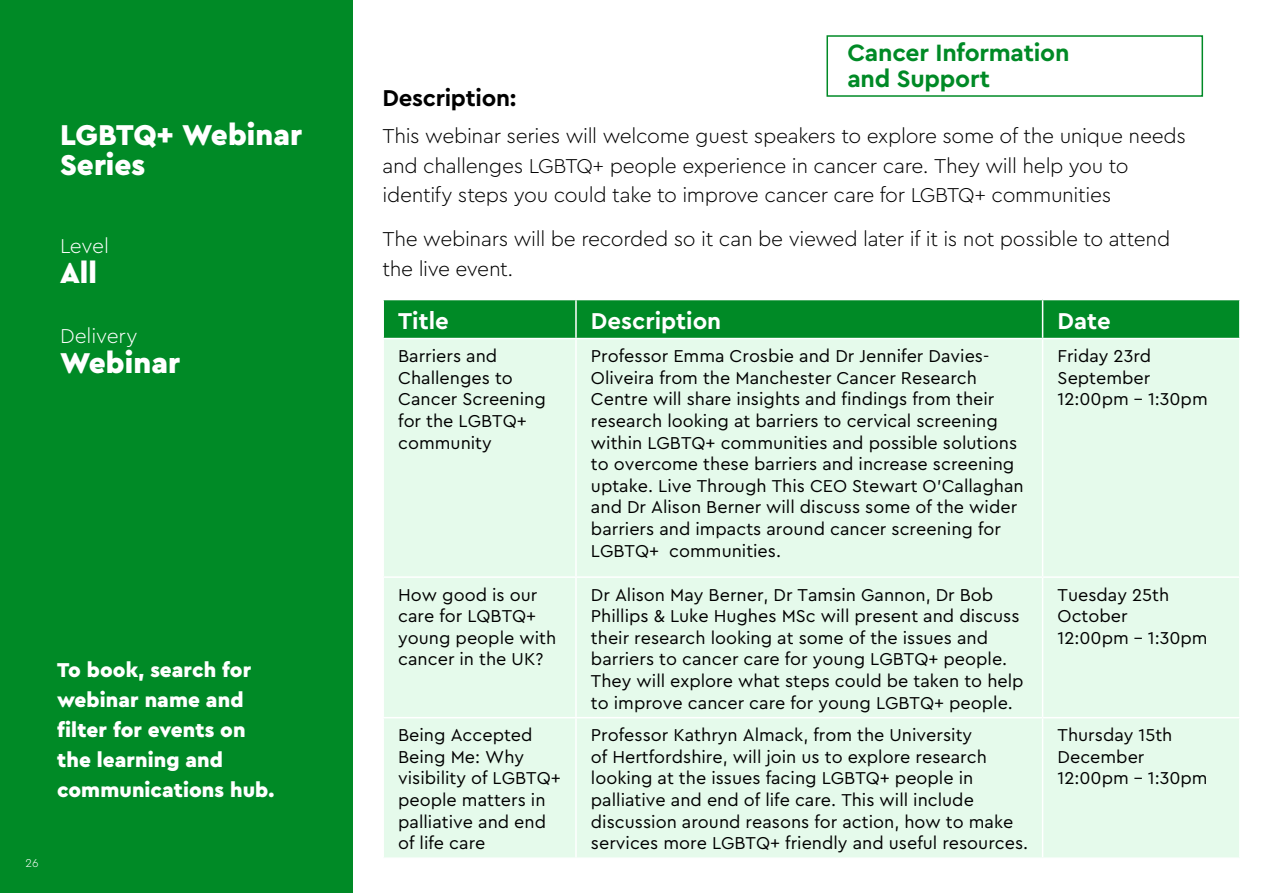
<style>
.page{position:relative;width:1263px;height:893px;background:#fff}
.page>*{position:absolute;margin:0;border:0;box-sizing:border-box;transform-origin:0 0}
.t1{font:900 30px/30px "Cera Pro Macmillan";color:#fff}
.t2{font:700 24.75px/25.5px "Cera Pro Macmillan";letter-spacing:-.01em;color:#008a26}
.t3{font:700 24px "Cera Pro Macmillan";color:#fff}
.t4{font:700 24px "Cera Pro Macmillan";letter-spacing:-.01em;color:#000}
.t5{font:300 21px/29.4px "Cera Pro Macmillan";letter-spacing:-.015em;color:#000}
.t6{font:900 21px/30px "Cera Pro Macmillan";color:#fff}
.t7{font:300 21px "Cera Pro Macmillan";letter-spacing:-.01em;color:#fff}
.t8{font:18px/21.6px "Cera Pro Macmillan";color:#000}
.t9{font:300 12px "Cera Pro Macmillan";color:#fff}
</style>
<div class="page">
<div style="left:0;top:0;width:352px;height:893px;background:#008a26"></div>
<div style="left:384px;top:300px;width:855px;height:38px;background:#008a26"></div>
<div style="left:384px;top:339px;width:855px;height:518px;background:#e5faeb"></div>
<hr style="left:575px;top:300px;width:2px;height:38px;background:#fff">
<hr style="left:1042px;top:300px;width:1px;height:38px;background:#fff">
<hr style="left:575px;top:339px;width:2px;height:237px;background:#fff">
<hr style="left:1042px;top:339px;width:1px;height:237px;background:#fff">
<hr style="left:575px;top:578px;width:2px;height:139px;background:#fff">
<hr style="left:1042px;top:578px;width:1px;height:139px;background:#fff">
<hr style="left:575px;top:718px;width:2px;height:139px;background:#fff">
<hr style="left:1042px;top:718px;width:1px;height:139px;background:#fff">
<hr style="left:382px;top:576px;width:194px;height:2px;background:#fff">
<hr style="left:576px;top:576px;width:466px;height:2px;background:#fff">
<hr style="left:1042px;top:576px;width:198px;height:2px;background:#fff">
<hr style="left:382px;top:717px;width:194px;height:1px;background:#fff">
<hr style="left:576px;top:717px;width:466px;height:1px;background:#fff">
<hr style="left:1042px;top:717px;width:198px;height:1px;background:#fff">
<h1 class="t1" style="left:60px;top:116px;width:244px">LGBTQ+ Webinar<br>Series</h1>
<p class="t7" style="left:60px;top:230px;width:51px">Level</p>
<h1 class="t1" style="left:60px;top:254px;width:38px">All</h1>
<p class="t7" style="left:60px;top:320px;width:79px">Delivery</p>
<h1 class="t1" style="left:60px;top:344px;width:122px">Webinar</h1>
<p class="t6" style="left:57px;top:652px;width:219px">To book, search for webinar name and filter for events on the learning and communications hub.</p>
<p class="t9" style="left:26px;top:854px;width:15px">26</p>
<h2 class="t2" style="left:847px;top:38px;width:224px">Cancer Information and Support</h2>
<h3 class="t4" style="left:382px;top:79px;width:136px">Description:</h3>
<p class="t5" style="left:382px;top:120px;width:805px">This webinar series will welcome guest speakers to explore some of the unique needs and challenges LGBTQ+ people experience in cancer care. They will help you to identify steps you could take to improve cancer care for LGBTQ+ communities</p>
<p class="t5" style="left:382px;top:223px;width:789px">The webinars will be recorded so it can be viewed later if it is not possible to attend the live event.</p>
<h3 class="t3" style="left:398px;top:302px;width:52px">Title</h3>
<h3 class="t3" style="left:591px;top:302px;width:132px">Description</h3>
<h3 class="t3" style="left:1057px;top:302px;width:55px">Date</h3>
<p class="t8" style="left:398px;top:344px;width:149px">Barriers and<br>Challenges to<br>Cancer Screening for the LGBTQ+ community</p>
<p class="t8" style="left:591px;top:344px;width:434px">Professor Emma Crosbie and Dr Jennifer Davies-Oliveira from the Manchester Cancer Research Centre will share insights and findings from their research looking at barriers to cervical screening within LGBTQ+ communities and possible solutions to overcome these barriers and increase screening uptake. Live Through This CEO Stewart O’Callaghan and Dr Alison Berner will discuss some of the wider barriers and impacts around cancer screening for LGBTQ+ communities.</p>
<p class="t8" style="left:1057px;top:344px;width:152px">Friday 23rd<br>September<br>12:00pm - 1:30pm</p>
<p class="t8" style="left:398px;top:582px;width:160px">How good is our care for LQBTQ+ young people with cancer in the UK?</p>
<p class="t8" style="left:591px;top:582px;width:434px">Dr Alison May Berner, Dr Tamsin Gannon, Dr Bob Phillips &amp; Luke Hughes MSc will present and discuss their research looking at some of the issues and barriers to cancer care for young LGBTQ+ people.<br>They will explore what steps could be taken to help to improve cancer care for young LGBTQ+ people.</p>
<p class="t8" style="left:1057px;top:582px;width:152px">Tuesday 25th<br>October<br>12:00pm - 1:30pm</p>
<p class="t8" style="left:398px;top:723px;width:164px">Being Accepted<br>Being Me: Why visibility of LGBTQ+ people matters in palliative and end of life care</p>
<p class="t8" style="left:591px;top:723px;width:439px">Professor Kathryn Almack, from the University<br>of Hertfordshire, will join us to explore research looking at the issues facing LGBTQ+ people in palliative and end of life care. This will include discussion around reasons for action, how to make services more LGBTQ+ friendly and useful resources.</p>
<p class="t8" style="left:1057px;top:723px;width:152px">Thursday 15th<br>December<br>12:00pm - 1:30pm</p>
</div>
